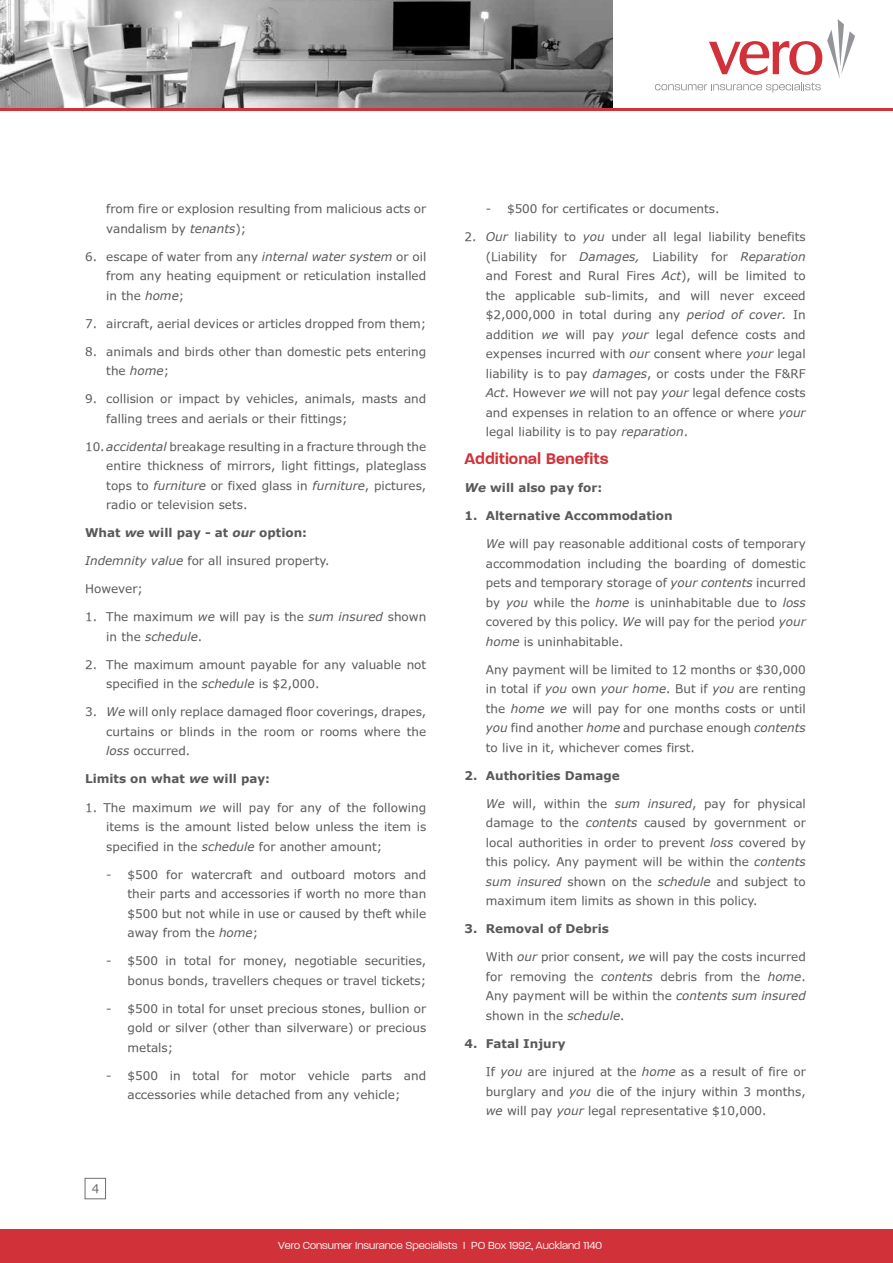
<style>
.page{position:relative;width:893px;height:1263px;background:#fff}
.page>*{position:absolute;margin:0;border:0;box-sizing:border-box;transform-origin:0 0}
.t1{font:600 18px "V Paralucent";color:#d13239}
.t2{font:12px/19.5px "Verdana Digiscream Normal";color:#58595b;text-align:justify}
.t3{font:700 12px "Verdana";color:#58595b}
.t4{font:300 12px "V Paralucent";color:#fff}
.t5{font:italic 12px "Verdana";color:#58595b}
.t6{font:12px "Verdana Digiscream Normal";color:#6d6e71}
.s1{font-family:"Verdana";font-style:italic}
.s2{font-style:italic}
.s3{font-family:"Verdana Digiscream Normal";font-style:normal}
</style>
<div class="page">
<img style="left:0;top:0;width:612px;height:108px">
<div style="left:0;top:1229px;width:893px;height:34px;background:#d13239"></div>
<hr style="left:0;top:108px;width:893px;height:3px;background:#d13239">
<svg style="left:655px;top:19px;width:200px;height:74px"></svg>
<div style="left:85px;top:1178px;width:21px;height:21px;border:1px solid #6d6e71"></div>
<p class="t2" style="left:106px;top:199px;width:321px">from fire or explosion resulting from malicious acts or vandalism by <span class="s1">tenants</span>);</p>
<p class="t2" style="left:106px;top:246px;width:321px;text-indent:-21px">6. escape of water from any <span class="s1">internal water system</span> or oil from any heating equipment or reticulation installed in the <span class="s1">home</span>;</p>
<p class="t2" style="left:85px;top:313px;width:343px">7. aircraft, aerial devices or articles dropped from them;</p>
<p class="t2" style="left:106px;top:341px;width:321px;text-indent:-21px">8. animals and birds other than domestic pets entering the <span class="s1">home</span>;</p>
<p class="t2" style="left:106px;top:389px;width:321px;text-indent:-21px">9. collision or impact by vehicles, animals, masts and falling trees and aerials or their fittings;</p>
<p class="t2" style="left:106px;top:436px;width:321px;text-indent:-21px">10.<span class="s1">accidental</span> breakage resulting in a fracture through the entire thickness of mirrors, light fittings, plateglass tops to <span class="s1">furniture</span> or fixed glass in <span class="s1">furniture</span>, pictures, radio or television sets.</p>
<p class="t3" style="left:85px;top:525px;width:224px">What <span class="s2">we</span> will pay - at <span class="s2">our</span> option:</p>
<p class="t2" style="left:85px;top:551px;width:246px"><span class="s1">Indemnity value</span> for all insured property.</p>
<p class="t2" style="left:85px;top:579px;width:59px">However;</p>
<p class="t2" style="left:85px;top:607px;width:343px">1. The maximum <span class="s1">we</span> will pay is the <span class="s1">sum insured</span> shown</p>
<p class="t5" style="left:106px;top:629px;width:97px"><span class="s3">in the</span> schedule<span class="s3">.</span></p>
<p class="t2" style="left:106px;top:654px;width:321px;text-indent:-21px">2. The maximum amount payable for any valuable not specified in the <span class="s1">schedule</span> is $2,000.</p>
<p class="t2" style="left:106px;top:702px;width:321px;text-indent:-21px">3. <span class="s1">We</span> will only replace damaged floor coverings, drapes, curtains or blinds in the room or rooms where the <span class="s1">loss</span> occurred.</p>
<p class="t3" style="left:85px;top:771px;width:187px">Limits on what <span class="s2">we</span> will pay:</p>
<p class="t2" style="left:106px;top:797px;width:321px;text-indent:-21px">1. The maximum <span class="s1">we</span> will pay for any of the following items is the amount listed below unless the item is specified in the <span class="s1">schedule</span> for another amount;</p>
<p class="t2" style="left:128px;top:864px;width:300px;text-indent:-21px">- $500 for watercraft and outboard motors and their parts and accessories if worth no more than $500 but not while in use or caused by theft while away from the <span class="s1">home</span>;</p>
<p class="t2" style="left:106px;top:950px;width:321px;text-align:right">- $500 in total for money, negotiable securities, bonus bonds, travellers cheques or travel tickets;</p>
<p class="t2" style="left:128px;top:998px;width:300px;text-indent:-21px">- $500 in total for unset precious stones, bullion or gold or silver (other than silverware) or precious metals;</p>
<p class="t2" style="left:106px;top:1065px;width:321px;text-align:center">- $500 in total for motor vehicle parts and accessories while detached from any vehicle;</p>
<p class="t6" style="left:92px;top:1180px;width:9px">4</p>
<p class="t2" style="left:486px;top:199px;width:235px">- $500 for certificates or documents.</p>
<p class="t2" style="left:486px;top:227px;width:322px;text-indent:-21px">2. <span class="s1">Our</span> liability to <span class="s1">you</span> under all legal liability benefits (Liability for <span class="s1">Damages,</span> Liability for <span class="s1">Reparation </span>and Forest and Rural Fires <span class="s1">Act</span>), will be limited to the applicable sub-limits, and will never exceed $2,000,000 in total during any <span class="s1">period of cover.</span> In addition <span class="s1">we</span> will pay <span class="s1">your</span> legal defence costs and expenses incurred with <span class="s1">our</span> consent where <span class="s1">your</span> legal liability is to pay <span class="s1">damages</span>, or costs under the F&amp;RF <span class="s1">Act</span>. However <span class="s1">we</span> will not pay <span class="s1">your</span> legal defence costs and expenses in relation to an offence or where <span class="s1">your </span>legal liability is to pay <span class="s1">reparation</span>.</p>
<h1 class="t1" style="left:465px;top:449px;width:145px">Additional Benefits</h1>
<p class="t3" style="left:465px;top:480px;width:139px"><span class="s2">We</span> will also pay for:</p>
<p class="t3" style="left:465px;top:508px;width:210px">1. Alternative Accommodation</p>
<p class="t2" style="left:486px;top:534px;width:321px"><span class="s1">We</span> will pay reasonable additional costs of temporary accommodation including the boarding of domestic pets and temporary storage of <span class="s1">your contents</span> incurred by <span class="s1">you</span> while the <span class="s1">home</span> is uninhabitable due to <span class="s1">loss </span>covered by this policy. <span class="s1">We</span> will pay for the period <span class="s1">your home</span> is uninhabitable.</p>
<p class="t2" style="left:486px;top:659px;width:321px">Any payment will be limited to 12 months or $30,000 in total if <span class="s1">you</span> own <span class="s1">your home</span>. But if <span class="s1">you</span> are renting the <span class="s1">home we</span> will pay for one months costs or until <span class="s1">you</span> find another <span class="s1">home</span> and purchase enough <span class="s1">contents </span>to live in it, whichever comes first.</p>
<p class="t3" style="left:465px;top:768px;width:157px">2. Authorities Damage</p>
<p class="t2" style="left:486px;top:793px;width:321px"><span class="s1">We</span> will, within the <span class="s1">sum insured</span>, pay for physical damage to the <span class="s1">contents</span> caused by government or local authorities in order to prevent <span class="s1">loss</span> covered by this policy. Any payment will be within the <span class="s1">contents sum insured</span> shown on the <span class="s1">schedule</span> and subject to maximum item limits as shown in this policy.</p>
<p class="t3" style="left:465px;top:921px;width:146px">3. Removal of Debris</p>
<p class="t2" style="left:486px;top:947px;width:321px">With <span class="s1">our</span> prior consent, <span class="s1">we</span> will pay the costs incurred for removing the <span class="s1">contents</span> debris from the <span class="s1">home</span>.<br>Any payment will be within the <span class="s1">contents sum insured </span>shown in the <span class="s1">schedule</span>.</p>
<p class="t3" style="left:465px;top:1036px;width:103px">4. Fatal Injury</p>
<p class="t2" style="left:486px;top:1061px;width:321px">If <span class="s1">you</span> are injured at the <span class="s1">home</span> as a result of fire or burglary and <span class="s1">you</span> die of the injury within 3 months, <span class="s1">we</span> will pay <span class="s1">your</span> legal representative $10,000.</p>
<p class="t4" style="left:278px;top:1239px;width:326px">Vero Consumer Insurance Specialists I PO Box 1992, Auckland 1140</p>
</div>
